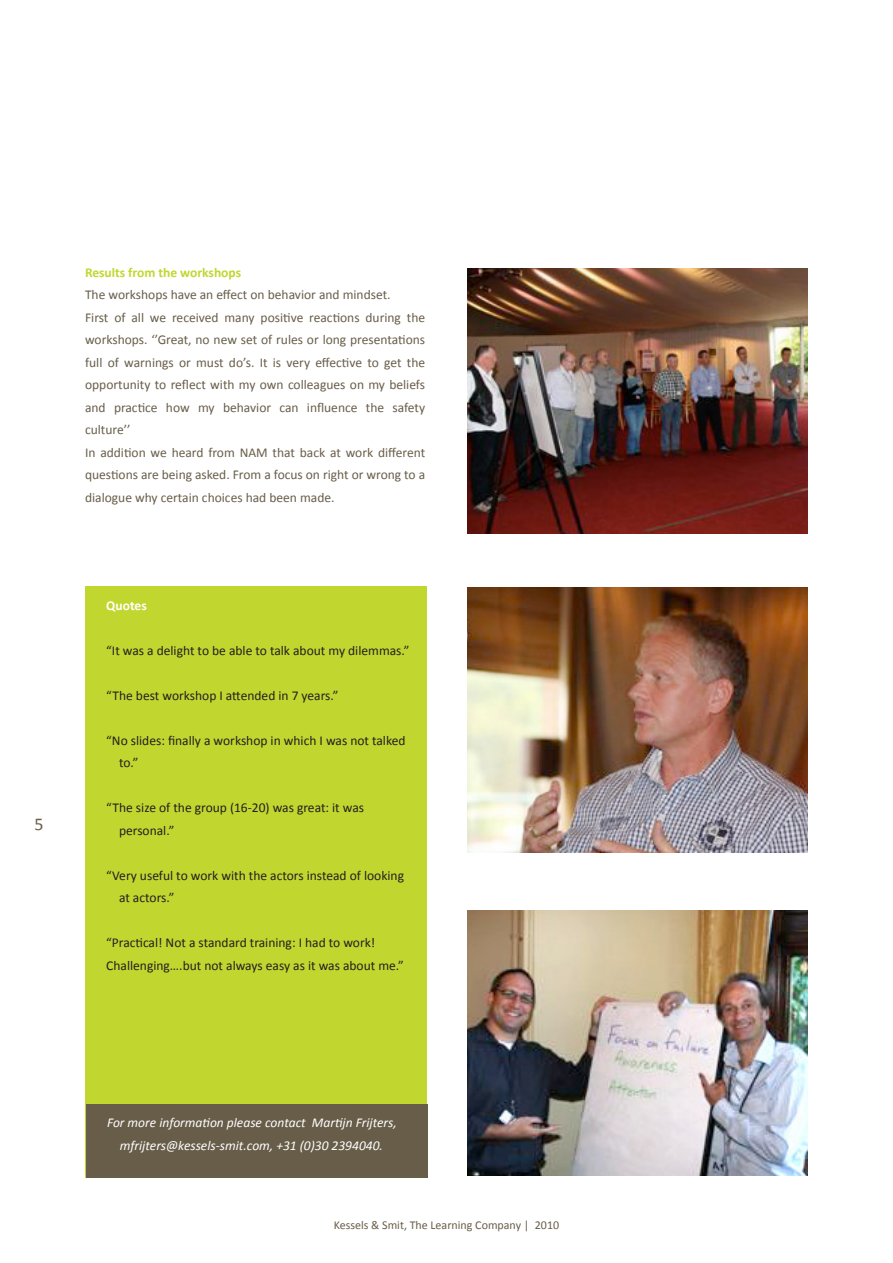
<style>
.page{position:relative;width:893px;height:1263px;background:#fff}
.page>*{position:absolute;margin:0;border:0;box-sizing:border-box;transform-origin:0 0}
.t1{font:18px "Calibri";color:#685d49}
.t2{font:13.5px/22.5px "Calibri";color:#685d49;text-align:justify}
.t3{font:13.5px/22.5px "Calibri";color:#231f20}
.t4{font:italic 13.5px/22.5px "Calibri";color:#fff;text-align:center}
.t5{font:700 13.5px "Calibri";color:#c1d72f}
.t6{font:700 13.5px "Calibri";color:#fff}
.t7{font:12px "Calibri";color:#685d49}
</style>
<div class="page">
<div style="left:85px;top:587px;width:342px;height:591px;background:#c1d72f"></div>
<img style="left:467px;top:269px;width:340px;height:265px">
<img style="left:467px;top:587px;width:340px;height:265px">
<img style="left:467px;top:911px;width:340px;height:265px">
<div style="left:86px;top:1104px;width:341px;height:74px;background:#685d49"></div>
<p class="t1" style="left:34px;top:813px;width:11px">5</p>
<p class="t5" style="left:85px;top:264px;width:158px">Results from the workshops</p>
<p class="t2" style="left:85px;top:283px;width:307px">The workshops have an effect on behavior and mindset.</p>
<p class="t2" style="left:85px;top:305px;width:342px">First of all we received many positive reactions during the workshops. ‘’Great, no new set of rules or long presentations full of warnings or must do’s. It is very effective to get the opportunity to reflect with my own colleagues on my beliefs and practice how my behavior can influence the safety culture’’</p>
<p class="t2" style="left:85px;top:440px;width:342px">In addition we heard from NAM that back at work different questions are being asked. From a focus on right or wrong to a dialogue why certain choices had been made.</p>
<p class="t6" style="left:106px;top:597px;width:42px">Quotes</p>
<p class="t3" style="left:106px;top:638px;width:305px">“It was a delight to be able to talk about my dilemmas.”</p>
<p class="t3" style="left:106px;top:683px;width:234px">“The best workshop I attended in 7 years.”</p>
<p class="t3" style="left:119px;top:728px;width:288px;text-indent:-13px">“No slides: finally a workshop in which I was not talked to.”</p>
<p class="t3" style="left:119px;top:796px;width:247px;text-indent:-13px">“The size of the group (16-20) was great: it was personal.”</p>
<p class="t3" style="left:119px;top:863px;width:286px;text-indent:-13px">“Very useful to work with the actors instead of looking at actors.”</p>
<p class="t3" style="left:106px;top:931px;width:270px">“Practical! Not a standard training: I had to work!</p>
<p class="t3" style="left:106px;top:953px;width:299px">Challenging….but not always easy as it was about me.”</p>
<p class="t4" style="left:107px;top:1111px;width:291px">For more information please contact Martijn Frijters, mfrijters@kessels-smit.com, +31 (0)30 2394040.</p>
<p class="t7" style="left:334px;top:1218px;width:227px">Kessels &amp; Smit, The Learning Company | 2010</p>
</div>
